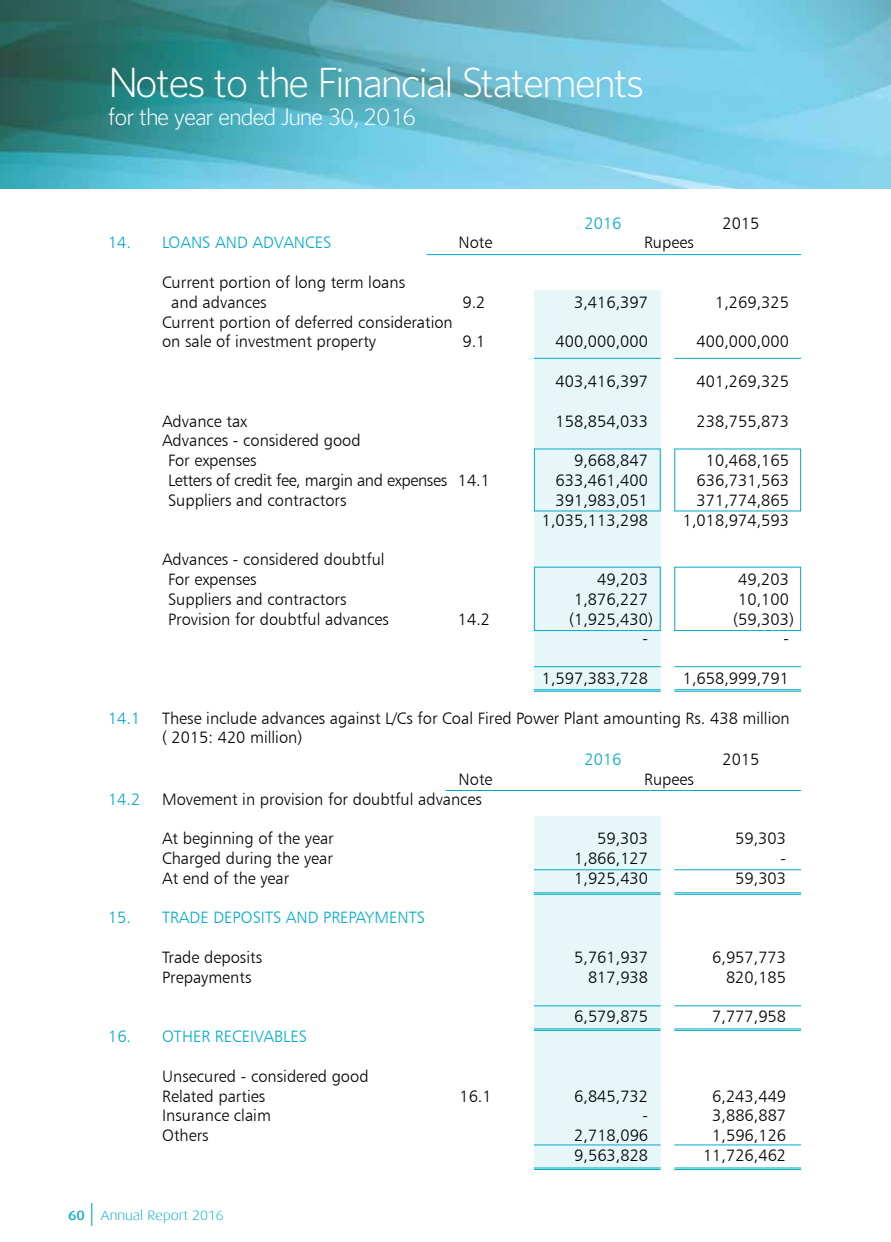
<style>
.page{position:relative;width:891px;height:1242px;background:#fff}
.page>*{position:absolute;margin:0;border:0;box-sizing:border-box;transform-origin:0 0}
.t1{font:300 42px "AH Kerrigan";color:#fff}
.t2{font:300 24px "AH Kerrigan";color:#fff}
.t3{font:16.5px/19.8px "Humanist 777 BT Light B";color:#000}
.t4{font:16.5px "Humanist 777 BT Light B";color:#00abc7}
.t5{font:16.5px "Humanist 777 BT Light B";letter-spacing:-.02em;color:#000}
.t6{font:300 13.5px "Dax Wide";color:#00abc7}
.s1{font-weight:500}
</style>
<div class="page">
<img style="left:0;top:0;width:891px;height:188px">
<svg style="left:91px;top:1203px;width:1px;height:23px"></svg>
<div style="left:534px;top:290px;width:127px;height:402px;background:#e6f6f9"></div>
<div style="left:534px;top:816px;width:127px;height:354px;background:#e6f6f9"></div>
<div style="left:534px;top:567px;width:127px;height:64px;border:1px solid #00abc7"></div>
<div style="left:674px;top:567px;width:127px;height:64px;border:1px solid #00abc7"></div>
<hr style="left:534px;top:691px;width:127px;height:1px;background:#00abc7">
<hr style="left:534px;top:689px;width:127px;height:1px;background:#00abc7">
<hr style="left:534px;top:666px;width:127px;height:1px;background:#00abc7">
<hr style="left:534px;top:894px;width:127px;height:1px;background:#00abc7">
<hr style="left:534px;top:892px;width:127px;height:1px;background:#00abc7">
<hr style="left:534px;top:869px;width:127px;height:1px;background:#00abc7">
<hr style="left:534px;top:1169px;width:127px;height:1px;background:#00abc7">
<hr style="left:534px;top:1168px;width:127px;height:1px;background:#00abc7">
<hr style="left:534px;top:1145px;width:127px;height:1px;background:#00abc7">
<hr style="left:534px;top:1030px;width:127px;height:1px;background:#00abc7">
<hr style="left:534px;top:1029px;width:127px;height:1px;background:#00abc7">
<hr style="left:534px;top:1005px;width:127px;height:1px;background:#00abc7">
<hr style="left:534px;top:358px;width:127px;height:1px;background:#00abc7">
<hr style="left:674px;top:358px;width:127px;height:1px;background:#00abc7">
<hr style="left:674px;top:691px;width:127px;height:1px;background:#00abc7">
<hr style="left:674px;top:689px;width:127px;height:1px;background:#00abc7">
<hr style="left:674px;top:666px;width:127px;height:1px;background:#00abc7">
<hr style="left:674px;top:894px;width:127px;height:1px;background:#00abc7">
<hr style="left:674px;top:892px;width:127px;height:1px;background:#00abc7">
<hr style="left:674px;top:869px;width:127px;height:1px;background:#00abc7">
<hr style="left:674px;top:1169px;width:127px;height:1px;background:#00abc7">
<hr style="left:674px;top:1168px;width:127px;height:1px;background:#00abc7">
<hr style="left:674px;top:1145px;width:127px;height:1px;background:#00abc7">
<hr style="left:674px;top:1030px;width:127px;height:1px;background:#00abc7">
<hr style="left:674px;top:1029px;width:127px;height:1px;background:#00abc7">
<hr style="left:674px;top:1005px;width:127px;height:1px;background:#00abc7">
<hr style="left:427px;top:254px;width:374px;height:1px;background:#00abc7">
<hr style="left:446px;top:790px;width:355px;height:1px;background:#00abc7">
<h1 class="t1" style="left:108px;top:58px;width:536px">Notes to the Financial Statements</h1>
<h2 class="t2" style="left:108px;top:102px;width:309px">for the year ended June 30, 2016</h2>
<p class="t4" style="left:585px;top:213px;width:38px">2016</p>
<p class="t3" style="left:723px;top:213px;width:38px">2015</p>
<p class="t4" style="left:108px;top:232px;width:225px">14. LOANS AND ADVANCES</p>
<p class="t3" style="left:459px;top:232px;width:35px">Note</p>
<p class="t3" style="left:644px;top:232px;width:51px">Rupees</p>
<p class="t3" style="left:171px;top:272px;width:235px;text-indent:-9px">Current portion of long term loans and advances</p>
<p class="t3" style="left:462px;top:292px;width:25px">9.2</p>
<p class="t3" style="left:574px;top:292px;width:75px">3,416,397</p>
<p class="t3" style="left:715px;top:292px;width:75px">1,269,325</p>
<p class="t3" style="left:162px;top:312px;width:292px">Current portion of deferred consideration on sale of investment property</p>
<p class="t3" style="left:462px;top:331px;width:25px">9.1</p>
<p class="t3" style="left:556px;top:331px;width:94px">400,000,000</p>
<p class="t3" style="left:697px;top:331px;width:94px">400,000,000</p>
<p class="t3" style="left:556px;top:371px;width:94px">403,416,397</p>
<p class="t3" style="left:697px;top:371px;width:94px">401,269,325</p>
<p class="t3" style="left:162px;top:411px;width:87px">Advance tax</p>
<p class="t3" style="left:556px;top:411px;width:94px">158,854,033</p>
<p class="t3" style="left:697px;top:411px;width:94px">238,755,873</p>
<p class="t3" style="left:168px;top:430px;width:194px;text-indent:-6px">Advances - considered good<br>For expenses</p>
<p class="t3" style="left:574px;top:450px;width:75px">9,668,847</p>
<p class="t3" style="left:706px;top:450px;width:85px">10,468,165</p>
<p class="t5" style="left:168px;top:470px;width:324px">Letters of credit fee, margin and expenses 14.1</p>
<p class="t3" style="left:556px;top:470px;width:94px">633,461,400</p>
<p class="t3" style="left:697px;top:470px;width:94px">636,731,563</p>
<p class="t3" style="left:168px;top:490px;width:180px">Suppliers and contractors</p>
<p class="t3" style="left:556px;top:490px;width:94px">391,983,051</p>
<p class="t3" style="left:697px;top:490px;width:94px">371,774,865</p>
<p class="t3" style="left:542px;top:510px;width:108px">1,035,113,298</p>
<p class="t3" style="left:683px;top:510px;width:108px">1,018,974,593</p>
<p class="t3" style="left:168px;top:549px;width:218px;text-indent:-6px">Advances - considered doubtful<br>For expenses</p>
<p class="t3" style="left:597px;top:569px;width:52px">49,203</p>
<p class="t3" style="left:738px;top:569px;width:52px">49,203</p>
<p class="t3" style="left:168px;top:589px;width:180px">Suppliers and contractors</p>
<p class="t3" style="left:574px;top:589px;width:75px">1,876,227</p>
<p class="t3" style="left:738px;top:589px;width:52px">10,100</p>
<p class="t3" style="left:168px;top:609px;width:223px">Provision for doubtful advances</p>
<p class="t3" style="left:458px;top:609px;width:34px">14.2</p>
<p class="t3" style="left:569px;top:609px;width:85px">(1,925,430)</p>
<p class="t3" style="left:733px;top:609px;width:62px">(59,303)</p>
<p class="t3" style="left:642px;top:628px;width:7px">-</p>
<p class="t3" style="left:783px;top:628px;width:7px">-</p>
<p class="t3" style="left:542px;top:668px;width:108px">1,597,383,728</p>
<p class="t3" style="left:683px;top:668px;width:108px">1,658,999,791</p>
<p class="t4" style="left:108px;top:708px;width:34px">14.1</p>
<p class="t3" style="left:162px;top:708px;width:629px">These include advances against L/Cs for Coal Fired Power Plant amounting Rs. 438 million ( 2015: 420 million)</p>
<p class="t4" style="left:585px;top:749px;width:38px">2016</p>
<p class="t3" style="left:723px;top:749px;width:38px">2015</p>
<p class="t3" style="left:459px;top:769px;width:35px">Note</p>
<p class="t3" style="left:644px;top:769px;width:51px">Rupees</p>
<p class="t4" style="left:108px;top:789px;width:34px">14.2</p>
<p class="t3" style="left:162px;top:789px;width:322px">Movement in provision for doubtful advances</p>
<p class="t3" style="left:162px;top:828px;width:173px">At beginning of the year</p>
<p class="t3" style="left:597px;top:828px;width:52px">59,303</p>
<p class="t3" style="left:735px;top:828px;width:52px">59,303</p>
<p class="t3" style="left:162px;top:848px;width:172px">Charged during the year</p>
<p class="t3" style="left:574px;top:848px;width:75px">1,866,127</p>
<p class="t3" style="left:780px;top:848px;width:7px">-</p>
<p class="t3" style="left:162px;top:868px;width:129px">At end of the year</p>
<p class="t3" style="left:574px;top:868px;width:75px">1,925,430</p>
<p class="t3" style="left:735px;top:868px;width:52px">59,303</p>
<p class="t4" style="left:108px;top:907px;width:318px">15. TRADE DEPOSITS AND PREPAYMENTS</p>
<p class="t3" style="left:162px;top:947px;width:102px">Trade deposits</p>
<p class="t3" style="left:574px;top:947px;width:75px">5,761,937</p>
<p class="t3" style="left:712px;top:947px;width:75px">6,957,773</p>
<p class="t3" style="left:162px;top:967px;width:91px">Prepayments</p>
<p class="t3" style="left:588px;top:967px;width:62px">817,938</p>
<p class="t3" style="left:726px;top:967px;width:62px">820,185</p>
<p class="t3" style="left:574px;top:1006px;width:75px">6,579,875</p>
<p class="t3" style="left:712px;top:1006px;width:75px">7,777,958</p>
<p class="t4" style="left:108px;top:1026px;width:200px">16. OTHER RECEIVABLES</p>
<p class="t3" style="left:162px;top:1066px;width:208px">Unsecured - considered good<br>Related parties</p>
<p class="t3" style="left:459px;top:1086px;width:34px">16.1</p>
<p class="t3" style="left:574px;top:1086px;width:75px">6,845,732</p>
<p class="t3" style="left:712px;top:1086px;width:75px">6,243,449</p>
<p class="t3" style="left:162px;top:1105px;width:110px">Insurance claim</p>
<p class="t3" style="left:643px;top:1105px;width:7px">-</p>
<p class="t3" style="left:712px;top:1105px;width:75px">3,886,887</p>
<p class="t3" style="left:162px;top:1125px;width:48px">Others</p>
<p class="t3" style="left:574px;top:1125px;width:75px">2,718,096</p>
<p class="t3" style="left:712px;top:1125px;width:75px">1,596,126</p>
<p class="t3" style="left:574px;top:1145px;width:75px">9,563,828</p>
<p class="t3" style="left:703px;top:1145px;width:85px">11,726,462</p>
<p class="t6" style="left:68px;top:1208px;width:157px"><span class="s1">60</span> Annual Report 2016</p>
</div>
